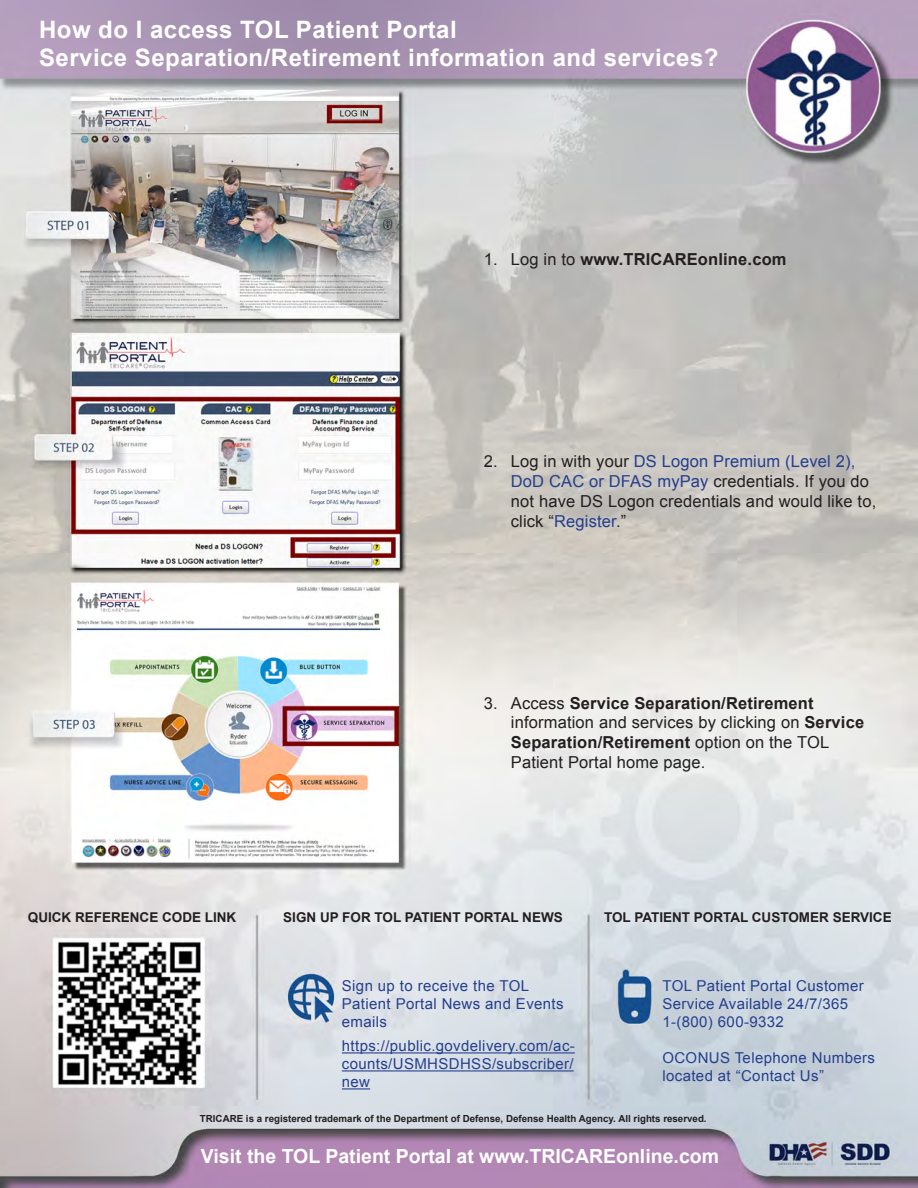
<style>
.page{position:relative;width:918px;height:1188px;background:#fff}
.page>*{position:absolute;margin:0;border:0;box-sizing:border-box;transform-origin:0 0}
.t1{font:700 24px/28.8px "Arial";letter-spacing:.02em;color:#fff}
.t2{font:700 19.5px "Arial";color:#fff}
.t3{font:16.5px/19.8px "Arial";letter-spacing:.01em;color:#231f20}
.t4{font:700 16.5px "Arial";letter-spacing:.01em;color:#231f20}
.t5{font:15px/18px "Arial";letter-spacing:.025em;color:#253f8e}
.t6{font:700 13.5px "Arial";color:#231f20}
.t7{font:700 9.75px "Arial";color:#231f20}
.s1{font-weight:400}
.s2{color:#253f8e}
.s3{font-weight:700}
</style>
<div class="page">
<img style="left:0;top:0;width:918px;height:1188px">
<hr style="left:342px;top:1052px;width:233px;height:1px;background:#253f8e">
<hr style="left:342px;top:1070px;width:232px;height:1px;background:#253f8e">
<svg style="left:342px;top:1088px;width:28px;height:1px"></svg>
<p class="t1" style="left:39px;top:16px;width:681px">How do I access TOL Patient Portal<br>Service Separation/Retirement information and services?</p>
<p class="t4" style="left:484px;top:249px;width:304px"><span class="s1">1. Log in to</span> www.TRICAREonline.com</p>
<p class="t3" style="left:511px;top:452px;width:367px;text-indent:-27px">2. Log in with your <span class="s2">DS Logon Premium (Level 2), DoD CAC or DFAS myPay</span> credentials. If you do not have DS Logon credentials and would like to, click “<span class="s2">Register</span>.”</p>
<p class="t3" style="left:511px;top:693px;width:355px;text-indent:-27px">3. Access <span class="s3">Service Separation/Retirement </span>information and services by clicking on <span class="s3">Service Separation/Retirement</span> option on the TOL Patient Portal home page.</p>
<p class="t6" style="left:28px;top:908px;width:210px">QUICK REFERENCE CODE LINK</p>
<p class="t6" style="left:283px;top:908px;width:281px">SIGN UP FOR TOL PATIENT PORTAL NEWS</p>
<p class="t6" style="left:604px;top:908px;width:289px">TOL PATIENT PORTAL CUSTOMER SERVICE</p>
<p class="t5" style="left:662px;top:976px;width:203px">TOL Patient Portal Customer<br>Service Available 24/7/365<br>1-(800) 600-9332</p>
<p class="t5" style="left:662px;top:1048px;width:214px">OCONUS Telephone Numbers located at “Contact Us”</p>
<p class="t7" style="left:200px;top:1112px;width:508px">TRICARE is a registered trademark of the Department of Defense, Defense Health Agency. All rights reserved.</p>
<p class="t5" style="left:342px;top:976px;width:223px">Sign up to receive the TOL<br>Patient Portal News and Events emails</p>
<p class="t5" style="left:342px;top:1037px;width:235px;text-align:justify">https://public.govdelivery.com/ac&shy;counts/USMHSDHSS/subscriber/ new</p>
<p class="t2" style="left:201px;top:1144px;width:520px">Visit the TOL Patient Portal at www.TRICAREonline.com</p>
</div>
